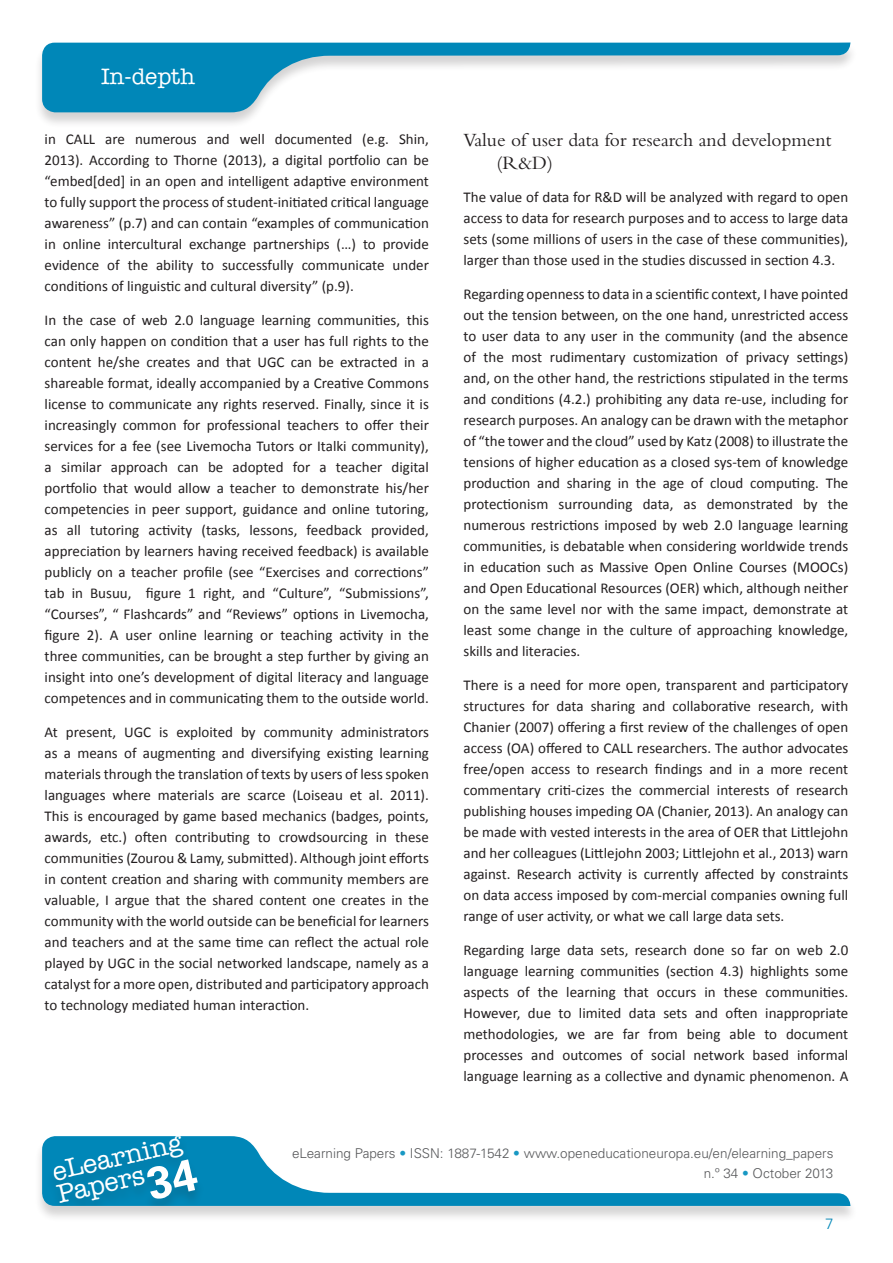
<style>
.page{position:relative;width:893px;height:1263px;background:#fff}
.page>*{position:absolute;margin:0;border:0;box-sizing:border-box;transform-origin:0 0}
.t1{font:500 26.25px/23.1px "American Typewriter Std";color:#fff}
.t2{font:500 22.5px "American Typewriter Std";color:#fff}
.SUBTÍTOL_2{font:19.5px/22.5px "Bembo Std";color:#231f20}
.cos_normal{font:15px/21px "Calibri";color:#231f20;text-align:justify}
.t3{font:300 15px "Univers LT Std";color:#0087b8}
.t4{font:300 13.5px/20.4px "Univers LT Std";color:#57585a;text-align:right}
.s1{font-family:"Univers LT Std";font-weight:700;font-size:45px}
.s2{color:#1898c3}
</style>
<div class="page">
<div style="left:34px;top:43px;width:824px;height:86px;background:#231f20;opacity:.2"></div>
<svg style="left:42px;top:43px;width:808px;height:69px"></svg>
<div style="left:34px;top:1136px;width:824px;height:87px;background:#231f20;opacity:.2"></div>
<svg style="left:42px;top:1136px;width:808px;height:70px"></svg>
<div style="left:46px;top:1136px;width:159px;height:70px;background:#0183b3"></div>
<h2 class="t2" style="left:101px;top:64px;width:96px">In-depth</h2>
<p class="cos_normal" style="left:45px;top:128px;width:386px">in CALL are numerous and well documented (e.g. Shin, 2013). According to Thorne (2013), a digital portfolio can be “embed[ded] in an open and intelligent adaptive environment to fully support the process of student-initiated critical language awareness” (p.7) and can contain “examples of communication in online intercultural exchange partnerships (…) to provide evidence of the ability to successfully communicate under conditions of linguistic and cultural diversity” (p.9).</p>
<p class="cos_normal" style="left:45px;top:309px;width:386px">In the case of web 2.0 language learning communities, this can only happen on condition that a user has full rights to the content he/she creates and that UGC can be extracted in a shareable format, ideally accompanied by a Creative Commons license to communicate any rights reserved. Finally, since it is increasingly common for professional teachers to offer their services for a fee (see Livemocha Tutors or Italki community), a similar approach can be adopted for a teacher digital portfolio that would allow a teacher to demonstrate his/her competencies in peer support, guidance and online tutoring, as all tutoring activity (tasks, lessons, feedback provided, appreciation by learners having received feedback) is available publicly on a teacher profile (see “Exercises and corrections” tab in Busuu, figure 1 right, and “Culture”, “Submissions”, “Courses”, “ Flashcards” and “Reviews” options in Livemocha, figure 2). A user online learning or teaching activity in the three communities, can be brought a step further by giving an insight into one’s development of digital literacy and language competences and in communicating them to the outside world.</p>
<p class="cos_normal" style="left:45px;top:720px;width:386px">At present, UGC is exploited by community administrators as a means of augmenting and diversifying existing learning materials through the translation of texts by users of less spoken languages where materials are scarce (Loiseau et al. 2011).<br>This is encouraged by game based mechanics (badges, points, awards, etc.) often contributing to crowdsourcing in these communities (Zourou &amp; Lamy, submitted). Although joint efforts in content creation and sharing with community members are valuable, I argue that the shared content one creates in the community with the world outside can be beneficial for learners and teachers and at the same time can reflect the actual role played by UGC in the social networked landscape, namely as a catalyst for a more open, distributed and participatory approach to technology mediated human interaction.</p>
<p class="SUBTÍTOL_2" style="left:496px;top:128px;width:336px;text-indent:-33px">Value of user data for research and development (R&amp;D)</p>
<p class="cos_normal" style="left:463px;top:186px;width:386px">The value of data for R&amp;D will be analyzed with regard to open access to data for research purposes and to access to large data sets (some millions of users in the case of these communities), larger than those used in the studies discussed in section 4.3.</p>
<p class="cos_normal" style="left:463px;top:283px;width:386px">Regarding openness to data in a scientific context, I have pointed out the tension between, on the one hand, unrestricted access to user data to any user in the community (and the absence of the most rudimentary customization of privacy settings) and, on the other hand, the restrictions stipulated in the terms and conditions (4.2.) prohibiting any data re-use, including for research purposes. An analogy can be drawn with the metaphor of “the tower and the cloud” used by Katz (2008) to illustrate the tensions of higher education as a closed sys-tem of knowledge production and sharing in the age of cloud computing. The protectionism surrounding data, as demonstrated by the numerous restrictions imposed by web 2.0 language learning communities, is debatable when considering worldwide trends in education such as Massive Open Online Courses (MOOCs) and Open Educational Resources (OER) which, although neither on the same level nor with the same impact, demonstrate at least some change in the culture of approaching knowledge, skills and literacies.</p>
<p class="cos_normal" style="left:463px;top:674px;width:386px">There is a need for more open, transparent and participatory structures for data sharing and collaborative research, with Chanier (2007) offering a first review of the challenges of open access (OA) offered to CALL researchers. The author advocates free/open access to research findings and in a more recent commentary criti-cizes the commercial interests of research publishing houses impeding OA (Chanier, 2013). An analogy can be made with vested interests in the area of OER that Littlejohn and her colleagues (Littlejohn 2003; Littlejohn et al., 2013) warn against. Research activity is currently affected by constraints on data access imposed by com-mercial companies owning full range of user activity, or what we call large data sets.</p>
<p class="cos_normal" style="left:463px;top:938px;width:386px">Regarding large data sets, research done so far on web 2.0 language learning communities (section 4.3) highlights some aspects of the learning that occurs in these communities.<br>However, due to limited data sets and often inappropriate methodologies, we are far from being able to document processes and outcomes of social network based informal language learning as a collective and dynamic phenomenon. A</p>
<h1 class="t1" style="left:50px;top:1161px;width:141px;rotate:-13deg">eLearning<br>Papers<span class="s1">34</span></h1>
<p class="t4" style="left:292px;top:1143px;width:543px">eLearning Papers <span class="s2">•</span> ISSN: 1887-1542 <span class="s2">•</span> www.openeducationeuropa.eu/en/elearning_papers n.º 34 <span class="s2">•</span> October 2013</p>
<p class="t3" style="left:825px;top:1215px;width:10px">7</p>
</div>
